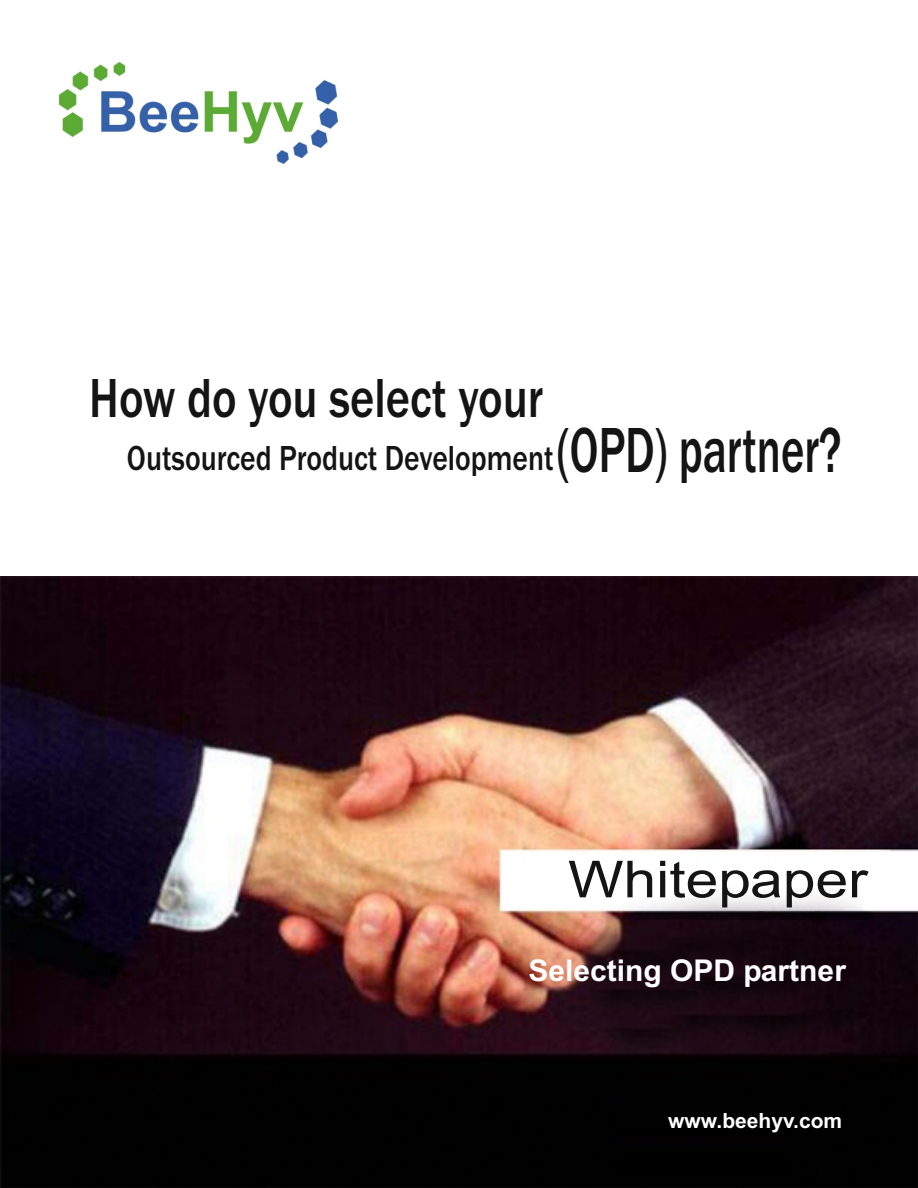
<style>
.page{position:relative;width:918px;height:1188px;background:#fff}
.page>*{position:absolute;margin:0;border:0;box-sizing:border-box;transform-origin:0 0}
.t1{font:57px "Franklin Got T Dem Con";color:#141414;scale:.81 1}
.t2{font:51px "Arial";color:#141414;scale:1.15 1}
.t3{font:36px "Franklin Got T Dem Con";color:#141414;scale:.82 1}
.t4{font:700 30px "Arial";color:#fff}
.t5{font:700 21px "Arial";color:#fff}
.s1{font-size:66px}
</style>
<div class="page">
<img style="left:0;top:576px;width:918px;height:612px">
<img style="left:59px;top:62px;width:279px;height:102px">
<h1 class="t1" style="left:89px;top:377px;width:562px">How do you select your</h1>
<p class="t3" style="left:127px;top:445px;width:873px">Outsourced Product Development<span class="s1">(OPD) partner?</span></p>
<h2 class="t2" style="left:568px;top:860px;width:262px">Whitepaper</h2>
<p class="t4" style="left:528px;top:959px;width:319px">Selecting OPD partner</p>
<p class="t5" style="left:668px;top:1112px;width:175px">www.beehyv.com</p>
</div>
